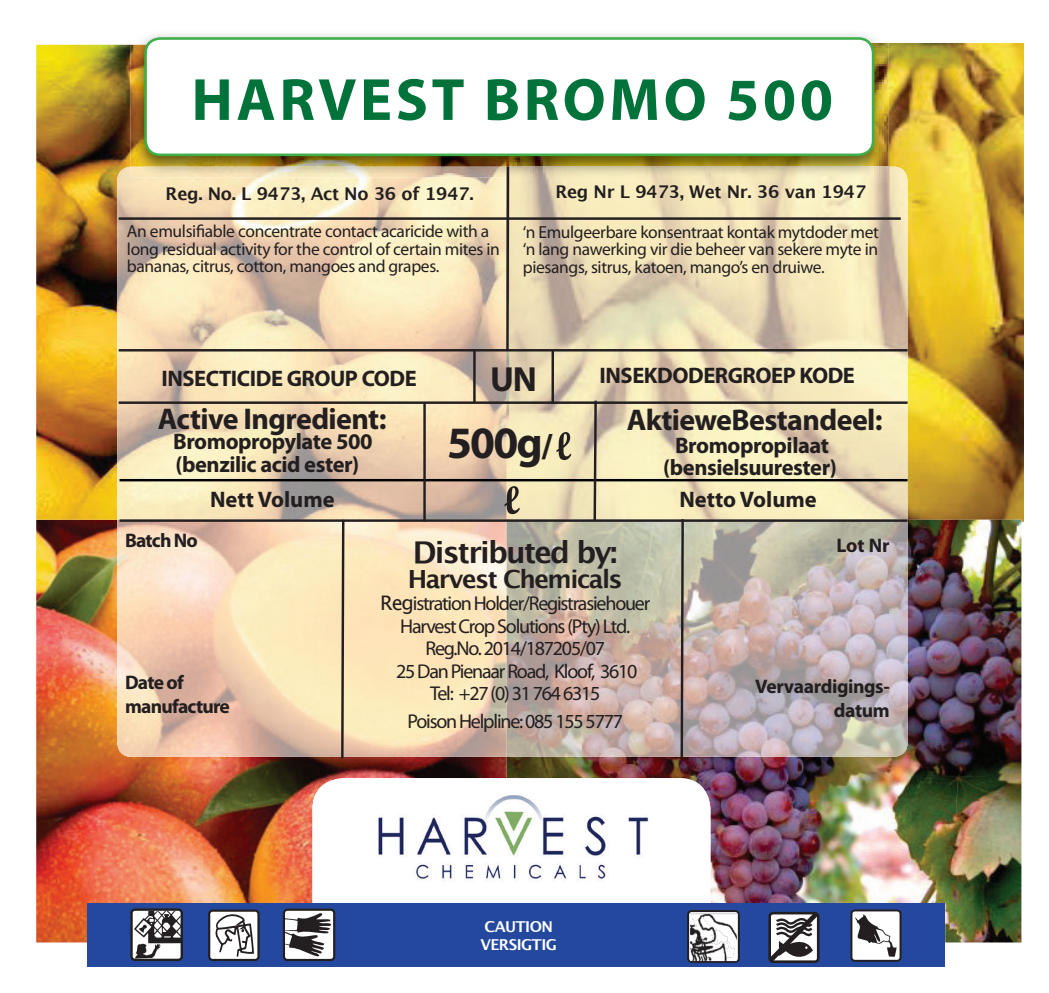
<style>
.page{position:relative;width:1049px;height:993px;background:#fff}
.page>*{position:absolute;margin:0;border:0;box-sizing:border-box;transform-origin:0 0}
.t1{font:700 60px "Myriad Pro";letter-spacing:.06em;color:#01733a}
.t2{font:700 45px "Myriad Pro";color:#231f20}
.t3{font:700 35px "Myriad Pro";color:#231f20}
.t4{font:700 30px "Myriad Pro";letter-spacing:-.02em;color:#231f20}
.t5{font:700 30px "Lucida Grande";letter-spacing:-.06em;color:#231f20}
.t6{font:700 25px "Lucida Grande";letter-spacing:-.06em;color:#231f20}
.t7{font:700 22.5px/22.5px "Myriad Pro";letter-spacing:-.02em;color:#231f20}
.t8{font:700 22.5px "Myriad Pro";color:#231f20}
.t9{font:20px/22.5px "Myriad Pro";letter-spacing:-.06em;color:#231f20;text-align:center}
.t10{font:700 19.75px/23.5px "Myriad Pro";letter-spacing:-.03em;color:#231f20}
.t11{font:17.5px/17.5px "Myriad Pro";letter-spacing:-.02em;color:#231f20}
.t12{font:700 17.5px "Lucida Grande";letter-spacing:-.02em;color:#231f20}
.t13{font:700 15px/18px "Lucida Grande";letter-spacing:-.04em;color:#fff}
.s1{font-size:35px}
.s2{font-family:"Lucida Grande"}
</style>
<div class="page">
<img style="left:888px;top:43px;width:136px;height:478px">
<img style="left:506px;top:519px;width:515px;height:423px">
<img style="left:36px;top:519px;width:470px;height:423px">
<img style="left:36px;top:45px;width:94px;height:474px">
<img style="left:506px;top:351px;width:3px;height:168px">
<img style="left:509px;top:167px;width:398px;height:352px">
<img style="left:117px;top:519px;width:790px;height:237px">
<img style="left:117px;top:167px;width:389px;height:352px">
<svg style="left:312px;top:777px;width:398px;height:125px"></svg>
<hr style="left:119px;top:217px;width:782px;height:3px;background:#231f20">
<hr style="left:119px;top:349px;width:788px;height:2px;background:#231f20">
<hr style="left:119px;top:401px;width:788px;height:3px;background:#231f20">
<hr style="left:119px;top:479px;width:788px;height:2px;background:#000">
<hr style="left:119px;top:519px;width:788px;height:2px;background:#231f20">
<img style="left:130px;top:34px;width:747px;height:11px">
<img style="left:130px;top:45px;width:379px;height:122px">
<img style="left:509px;top:43px;width:379px;height:134px">
<img style="left:130px;top:167px;width:376px;height:10px">
<div style="left:146px;top:38px;width:727px;height:117px;background:#fff;border-radius:15px"></div>
<div style="left:144px;top:37px;width:730px;height:119px;border:3px solid #40ae49;border-radius:15px"></div>
<div style="left:88px;top:902px;width:857px;height:64px;background:#23489e"></div>
<div style="left:130px;top:908px;width:53px;height:52px;border:2px solid #231f20;border-radius:3px"></div>
<svg style="left:134px;top:909px;width:48px;height:49px;background:#999798"></svg>
<div style="left:209px;top:910px;width:49px;height:49px;background:#fff;border-radius:3px"></div>
<div style="left:208px;top:909px;width:52px;height:51px;border:2px solid #231f20;border-radius:3px"></div>
<svg style="left:215px;top:914px;width:39px;height:42px"></svg>
<div style="left:851px;top:910px;width:49px;height:50px;background:#fff;border-radius:3px"></div>
<div style="left:850px;top:909px;width:51px;height:52px;border:2px solid #231f20;border-radius:3px"></div>
<svg style="left:855px;top:914px;width:41px;height:42px"></svg>
<div style="left:284px;top:909px;width:50px;height:50px;background:#fff;border-radius:3px"></div>
<div style="left:283px;top:908px;width:52px;height:52px;border:2px solid #231f20;border-radius:3px"></div>
<svg style="left:285px;top:912px;width:46px;height:44px"></svg>
<img style="left:662px;top:792px;width:24px;height:100px">
<svg style="left:687px;top:910px;width:53px;height:52px"></svg>
<img style="left:690px;top:913px;width:47px;height:47px">
<img style="left:692px;top:914px;width:43px;height:43px">
<img style="left:711px;top:929px;width:16px;height:14px">
<hr style="left:506px;top:166px;width:3px;height:183px;background:#231f20">
<svg style="left:592px;top:398px;width:6px;height:125px"></svg>
<svg style="left:340px;top:517px;width:6px;height:243px"></svg>
<svg style="left:679px;top:516px;width:6px;height:244px"></svg>
<img style="left:341px;top:783px;width:321px;height:109px">
<hr style="left:423px;top:403px;width:3px;height:118px;background:#231f20">
<svg style="left:768px;top:911px;width:52px;height:52px;background:#848488"></svg>
<hr style="left:473px;top:349px;width:3px;height:54px;background:#231f20">
<hr style="left:551px;top:350px;width:3px;height:54px;background:#231f20">
<svg style="left:556px;top:432px;width:15px;height:28px"></svg>
<svg style="left:504px;top:486px;width:16px;height:28px"></svg>
<h1 class="t1" style="left:191px;top:60px;width:643px">HARVEST BROMO 500</h1>
<p class="t12" style="left:166px;top:179px;width:310px">Reg. No. L 9473, Act No 36 of 1947.</p>
<p class="t11" style="left:127px;top:222px;width:375px">An emulsifiable concentrate contact acaricide with a long residual activity for the control of certain mites in bananas, citrus, cotton, mangoes and grapes.</p>
<p class="t12" style="left:555px;top:178px;width:313px">Reg Nr L 9473, Wet Nr. 36 van 1947</p>
<p class="t11" style="left:523px;top:223px;width:358px;text-align:justify">‘n Emulgeerbare konsentraat kontak mytdoder met ‘n lang nawerking vir die beheer van sekere myte in piesangs, sitrus, katoen, mango’s en druiwe.</p>
<p class="t7" style="left:161px;top:366px;width:257px">INSECTICIDE GROUP CODE</p>
<h3 class="t3" style="left:490px;top:356px;width:48px">UN</h3>
<p class="t7" style="left:599px;top:364px;width:257px">INSEKDODERGROEP KODE</p>
<h3 class="t4" style="left:158px;top:399px;width:230px">Active Ingredient:</h3>
<p class="t7" style="left:173px;top:429px;width:201px">Bromopropylate 500 (benzilic acid ester)</p>
<h2 class="t2" style="left:447px;top:413px;width:107px">500g<span class="s1">/</span></h2>
<h3 class="t4" style="left:627px;top:400px;width:257px">AktieweBestandeel:</h3>
<p class="t7" style="left:663px;top:433px;width:175px;text-align:center">Bromopropilaat (bensielsuurester)</p>
<p class="t8" style="left:210px;top:485px;width:126px">Nett Volume</p>
<p class="t8" style="left:679px;top:484px;width:139px">Netto Volume</p>
<p class="t10" style="left:125px;top:528px;width:74px">Batch No</p>
<p class="t10" style="left:125px;top:669px;width:106px">Date of manufacture</p>
<h3 class="t5" style="left:413px;top:527px;width:206px">Distributed by:</h3>
<h3 class="t6" style="left:408px;top:558px;width:217px">Harvest Chemicals</h3>
<p class="t9" style="left:380px;top:592px;width:272px"><span class="s2">Reg</span>istration Holder/Registrasiehouer<br>Harvest Crop Solutions (Pty) Ltd.<br>Reg.No. 2014/187205/07<br>25 Dan Pienaar Road, Kloof, 3610<br>Tel: +27 (0) 31 764 6315</p>
<p class="t9" style="left:407px;top:709px;width:217px">Poison Helpline: 085 155 5777</p>
<p class="t13" style="left:481px;top:917px;width:78px">CAUTION<br>VERSIGTIG</p>
<p class="t10" style="left:836px;top:532px;width:55px">Lot Nr</p>
<p class="t10" style="left:755px;top:674px;width:136px;text-align:right">Vervaardigings&shy;datum</p>
</div>
